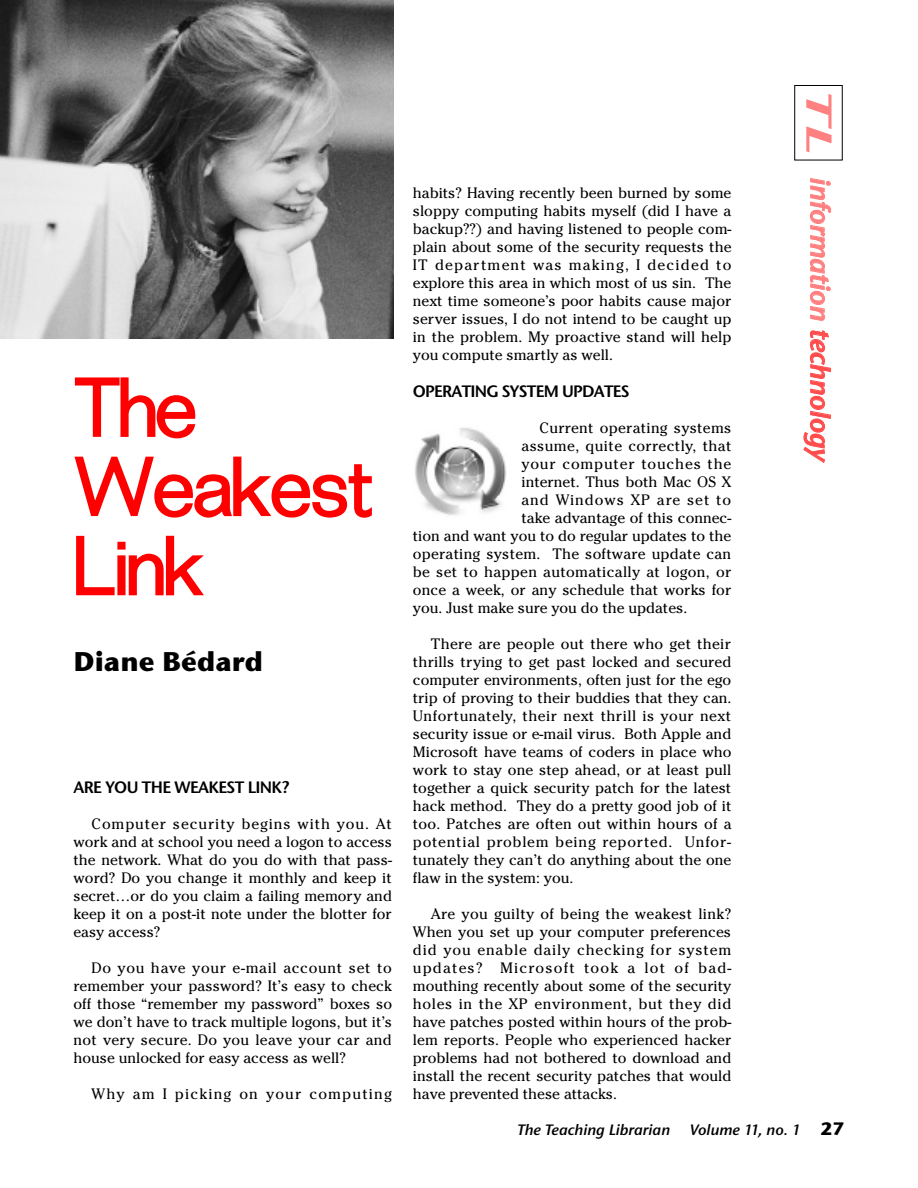
<style>
.page{position:relative;width:918px;height:1188px;background:#fff}
.page>*{position:absolute;margin:0;border:0;box-sizing:border-box;transform-origin:0 0}
.t1{font:300 72px/79.2px "Folio";letter-spacing:-.005em;color:#f00}
.t2{font:36px "Stone Sans ITCTT Semi Ita";color:#ff8080;scale:1.85 1}
.t3{font:27px "Stone Sans ITCTT Semi Ita";letter-spacing:-.005em;color:#ff8080}
.t4{font:700 27px "Stone Sans ITCTT";color:#000}
.t5{font:16.5px "Stone Sans ITCTT Semi";letter-spacing:-.05em;color:#000}
.t6{font:15px/18px "Cheltenham";color:#000;text-align:justify}
.t7{font:15px "Cheltenham";letter-spacing:.02em;color:#000}
.t8{font:15px "Stone Sans ITCTT Semi Ita";color:#000}
.t9{font:15px "Cheltenham";letter-spacing:.08em;color:#000}
.t10{font:15px "Cheltenham";letter-spacing:.025em;color:#000}
.t11{font:15px "Cheltenham";letter-spacing:.055em;color:#000}
.t12{font:15px "Cheltenham";letter-spacing:.06em;color:#000}
.s1{color:#ff4d4d}
.s2{font-family:"Stone Sans ITCTT";font-weight:700;font-size:18px}
</style>
<div class="page">
<div style="left:794px;top:85px;width:48px;height:75px;border:1px solid #000"></div>
<img style="left:415px;top:427px;width:91px;height:89px">
<img style="left:0;top:0;width:394px;height:338px">
<h1 class="t1" style="left:75px;top:371px;width:300px">The<br>Weakest<br>Link</h1>
<h3 class="t4" style="left:74px;top:644px;width:191px">Diane Bédard</h3>
<p class="t5" style="left:74px;top:777px;width:218px">ARE YOU THE WEAKEST LINK?</p>
<p class="t6" style="left:74px;top:815px;width:320px;text-indent:18px">Computer security begins with you. At work and at school you need a logon to access the network. What do you do with that pass&shy;word? Do you change it monthly and keep it secret…or do you claim a failing memory and keep it on a post-it note under the blotter for easy access?</p>
<p class="t6" style="left:73px;top:959px;width:320px;text-indent:18px">Do you have your e-mail account set to remember your password? It’s easy to check off those “remember my password” boxes so we don’t have to track multiple logons, but it’s not very secure. Do you leave your car and house unlocked for easy access as well?</p>
<p class="t9" style="left:91px;top:1085px;width:302px">Why am I picking on your computing</p>
<p class="t6" style="left:413px;top:184px;width:320px">habits? Having recently been burned by some sloppy computing habits myself (did I have a backup??) and having listened to people com&shy;plain about some of the security requests the IT department was making, I decided to explore this area in which most of us sin. The next time someone’s poor habits cause major server issues, I do not intend to be caught up in the problem. My proactive stand will help you compute smartly as well.</p>
<p class="t5" style="left:413px;top:381px;width:218px">OPERATING SYSTEM UPDATES</p>
<p class="t7" style="left:540px;top:419px;width:193px">Current operating systems</p>
<p class="t10" style="left:522px;top:437px;width:211px">assume, quite correctly, that</p>
<p class="t11" style="left:522px;top:455px;width:211px">your computer touches the</p>
<p class="t6" style="left:522px;top:473px;width:211px">internet. Thus both Mac OS X</p>
<p class="t12" style="left:522px;top:491px;width:211px">and Windows XP are set to</p>
<p class="t6" style="left:522px;top:509px;width:211px">take advantage of this connec-</p>
<p class="t6" style="left:413px;top:527px;width:320px">tion and want you to do regular updates to the</p>
<p class="t6" style="left:413px;top:545px;width:320px">operating system. The software update can</p>
<p class="t7" style="left:413px;top:563px;width:320px">be set to happen automatically at logon, or</p>
<p class="t6" style="left:413px;top:581px;width:320px">once a week, or any schedule that works for</p>
<p class="t6" style="left:413px;top:599px;width:276px">you. Just make sure you do the updates.</p>
<p class="t6" style="left:413px;top:635px;width:320px;text-indent:18px">There are people out there who get their thrills trying to get past locked and secured computer environments, often just for the ego trip of proving to their buddies that they can.<br>Unfortunately, their next thrill is your next security issue or e-mail virus. Both Apple and Microsoft have teams of coders in place who work to stay one step ahead, or at least pull together a quick security patch for the latest hack method. They do a pretty good job of it too. Patches are often out within hours of a potential problem being reported. Unfor&shy;tunately they can’t do anything about the one flaw in the system: you.</p>
<p class="t6" style="left:413px;top:905px;width:320px;text-indent:18px">Are you guilty of being the weakest link?<br>When you set up your computer preferences did you enable daily checking for system updates? Microsoft took a lot of bad&shy;mouthing recently about some of the security holes in the XP environment, but they did have patches posted within hours of the prob&shy;lem reports. People who experienced hacker problems had not bothered to download and install the recent security patches that would have prevented these attacks.</p>
<h2 class="t2" style="left:841px;top:90px;width:36px;rotate:90deg">TL</h2>
<h3 class="t3" style="left:836px;top:178px;width:285px;rotate:90deg">information <span class="s1">technology</span></h3>
<p class="t8" style="left:517px;top:1121px;width:154px">The Teaching Librarian</p>
<p class="t8" style="left:690px;top:1121px;width:156px">Volume 11, no. 1 <span class="s2">27</span></p>
</div>
